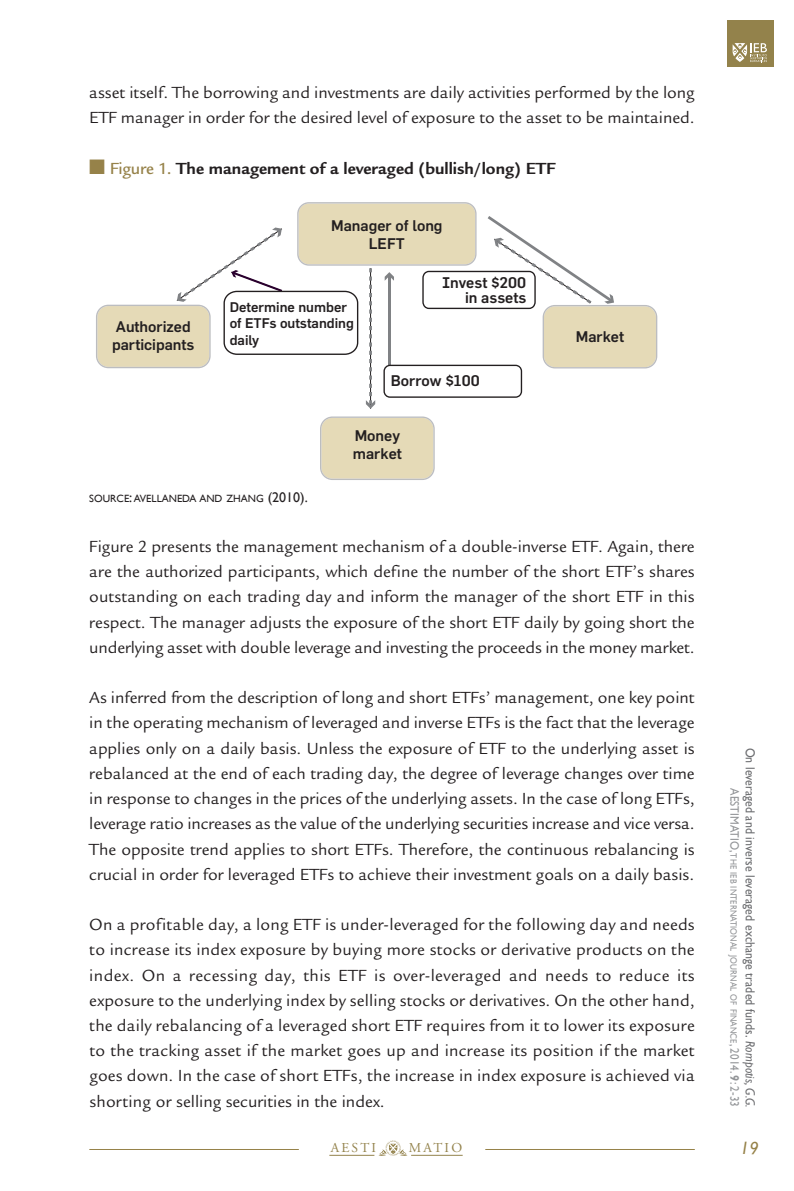
<style>
.page{position:relative;width:794px;height:1191px;background:#fff}
.page>*{position:absolute;margin:0;border:0;box-sizing:border-box;transform-origin:0 0}
.t1{font:17.5px/25.2px "Legacy Sans";color:#231f20;text-align:justify}
.t2{font:700 17.5px "Legacy Sans";color:#231f20}
.t3{font:italic 17.5px "Gill Sans";color:#968249}
.t4{font:500 15.05px/18.2px "Flama";color:#231f20}
.t5{font:500 13.83px/16.4px "Flama";color:#231f20}
.t6{font:13.65px "Adobe Garamond Pro";letter-spacing:.16em;color:#93824b}
.t7{font:13.12px "Gill Sans";color:#6c6d70;scale:.9 1}
.t8{font:10.5px "Gill Sans";color:#231f20}
.t9{font:9.1px "Gill Sans";letter-spacing:.015em;color:#939598;scale:.9 1}
.s1{color:#968249}
.s2{font-weight:500;color:#968249}
.s3{font-size:14px}
.s4{font-style:italic}
.s5{font-size:12.25px}
.s6{font-weight:700;font-size:12.25px}
</style>
<div class="page">
<hr style="left:411px;top:1155px;width:52px;height:1px;background:#93824b">
<hr style="left:329px;top:1155px;width:45px;height:1px;background:#93824b">
<svg style="left:378px;top:1140px;width:29px;height:16px"></svg>
<div style="left:727px;top:20px;width:46px;height:46px;background:#93824b"></div>
<svg style="left:732px;top:43px;width:35px;height:19px"></svg>
<hr style="left:485px;top:1149px;width:210px;height:1px;background:#968249">
<hr style="left:89px;top:1149px;width:210px;height:1px;background:#968249">
<svg style="left:320px;top:416px;width:115px;height:64px;background:#e3d9ba"></svg>
<svg style="left:96px;top:202px;width:561px;height:207px"></svg>
<p class="t1" style="left:89px;top:82px;width:607px">asset itself. The borrowing and investments are daily activities performed by the long<br>ETF manager in order for the desired level of exposure to the asset to be maintained.</p>
<p class="t2" style="left:89px;top:162px;width:468px"><span class="s1">■</span> <span class="s2">Figure 1.</span> The management of a leveraged (bullish/long) ETF</p>
<p class="t4" style="left:112px;top:318px;width:84px">Authorized participants</p>
<p class="t4" style="left:331px;top:217px;width:113px;text-align:center">Manager of long<br>LEFT</p>
<p class="t5" style="left:230px;top:299px;width:126px">Determine number of ETFs outstanding daily</p>
<p class="t4" style="left:442px;top:275px;width:86px;line-height:15px;text-align:right">Invest $200 in assets</p>
<p class="t4" style="left:391px;top:372px;width:90px">Borrow $100</p>
<p class="t4" style="left:353px;top:427px;width:51px">Money market</p>
<p class="t4" style="left:576px;top:328px;width:50px">Market</p>
<p class="t8" style="left:89px;top:492px;width:220px">SOURCE<span class="s3">:</span>AVELLANEDA AND ZHANG <span class="s3">(2010).</span></p>
<p class="t1" style="left:89px;top:535px;width:607px">Figure 2 presents the management mechanism of a double-inverse ETF. Again, there are the authorized participants, which define the number of the short ETF’s shares outstanding on each trading day and inform the manager of the short ETF in this respect. The manager adjusts the exposure of the short ETF daily by going short the underlying asset with double leverage and investing the proceeds in the money market.</p>
<p class="t1" style="left:89px;top:687px;width:607px">As inferred from the description of long and short ETFs’ management, one key point in the operating mechanism of leveraged and inverse ETFs is the fact that the leverage applies only on a daily basis. Unless the exposure of ETF to the underlying asset is rebalanced at the end of each trading day, the degree of leverage changes over time in response to changes in the prices of the underlying assets. In the case of long ETFs, leverage ratio increases as the value of the underlying securities increase and vice versa.<br>The opposite trend applies to short ETFs. Therefore, the continuous rebalancing is crucial in order for leveraged ETFs to achieve their investment goals on a daily basis.</p>
<p class="t1" style="left:89px;top:913px;width:607px">On a profitable day, a long ETF is under-leveraged for the following day and needs to increase its index exposure by buying more stocks or derivative products on the index. On a recessing day, this ETF is over-leveraged and needs to reduce its exposure to the underlying index by selling stocks or derivatives. On the other hand, the daily rebalancing of a leveraged short ETF requires from it to lower its exposure to the tracking asset if the market goes up and increase its position if the market goes down. In the case of short ETFs, the increase in index exposure is achieved via shorting or selling securities in the index.</p>
<p class="t7" style="left:758px;top:747px;width:402px;rotate:90deg">ON LEVERAGED AND INVERSE LEVERAGED EXCHANGE TRADED FUNDS. <span class="s4">Rompotis, G.G.</span></p>
<p class="t9" style="left:739px;top:788px;width:355px;rotate:90deg"><span class="s5">AESTIMATIO,</span>THE IEB INTERNATIONAL JOURNAL OF FINANCE<span class="s5">, 2014.</span> <span class="s6">9</span><span class="s5">: 2-33</span></p>
<p class="t6" style="left:331px;top:1142px;width:47px">AESTI</p>
<p class="t6" style="left:409px;top:1142px;width:55px">MATIO</p>
<p class="t3" style="left:740px;top:1137px;width:20px">19</p>
</div>
